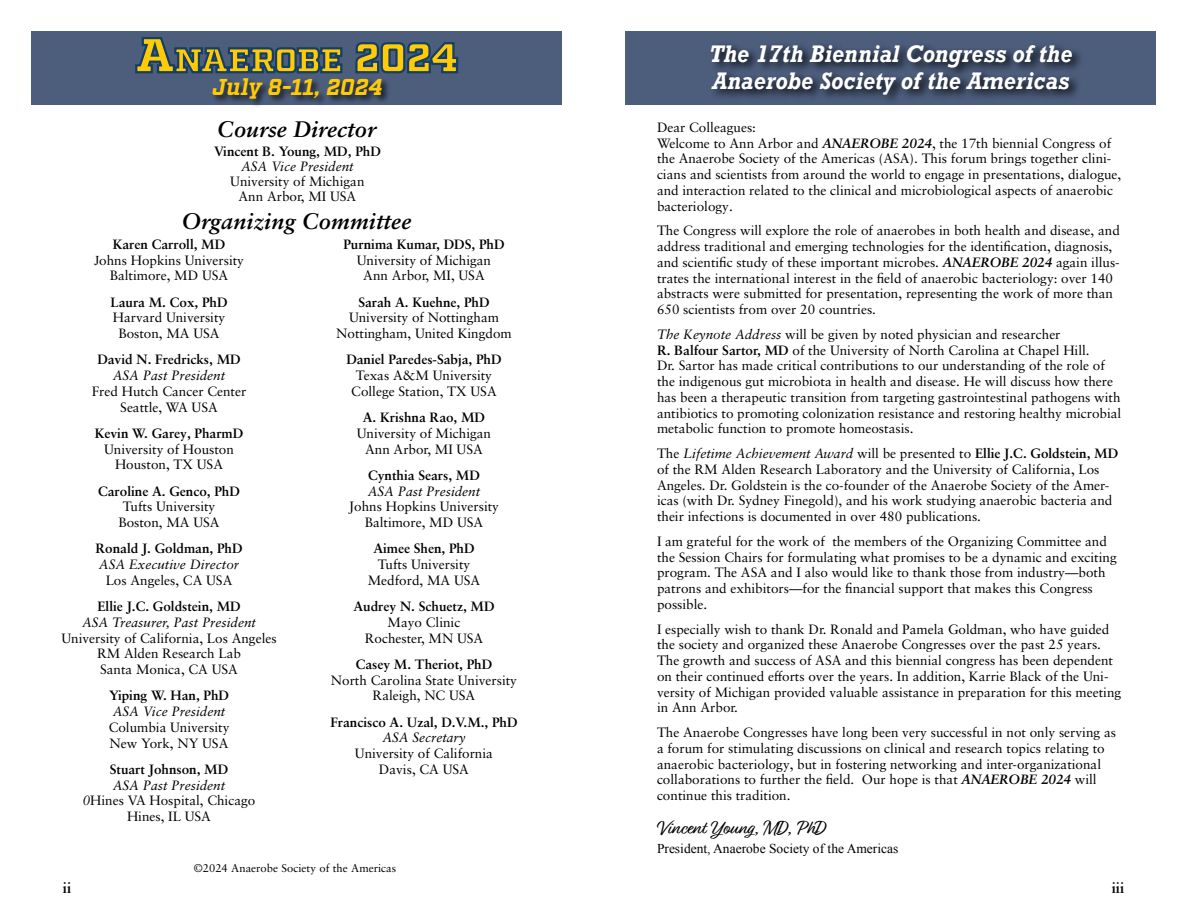
<style>
.page{position:relative;width:1188px;height:918px;background:#fff}
.page>*{position:absolute;margin:0;border:0;box-sizing:border-box;transform-origin:0 0}
.t1{font:italic 700 22.95px "Factoria";color:#ffcb05}
.t2{font:italic 700 22.5px/27px "Rockwell";letter-spacing:.02em;color:#fff;scale:.9 1}
.t3{font:italic 700 22.5px "Sabon LT Pro";letter-spacing:.005em;color:#000}
.t4{font:19.5px "Relation Two";color:#000}
.t5{font:700 15px "Sabon LT Pro";color:#000}
.t6{font:13.5px/15.8px "Sabon LT Pro";color:#000;text-align:center}
.t7{font:700 13.5px "Sabon LT Pro";color:#000}
.t8{font:italic 13.5px "Sabon LT Pro";color:#000}
.t9{font:13.5px "Times New Roman";color:#000}
.t10{font:11.25px "Sabon LT Pro";color:#000}
.s1{font-weight:700}
.s2{font-family:"Times New Roman"}
.s3{font-style:italic}
.s4{font-weight:700;font-style:italic}
</style>
<div class="page">
<div style="left:626px;top:32px;width:530px;height:73px;background:#4d5e7d"></div>
<div style="left:708px;top:41px;width:377px;height:65px;background:#000;opacity:.9"></div>
<div style="left:32px;top:32px;width:530px;height:73px;background:#4d5e7d"></div>
<div style="left:212px;top:77px;width:179px;height:31px;background:#000;opacity:.75"></div>
<svg style="left:135px;top:37px;width:324px;height:37px"></svg>
<h1 class="t1" style="left:212px;top:73px;width:171px">July 8-11, 2024</h1>
<h2 class="t3" style="left:217px;top:115px;width:160px">Course Director</h2>
<p class="t7" style="left:214px;top:142px;width:168px">Vincent B. Young, MD, PhD</p>
<p class="t8" style="left:241px;top:157px;width:114px">ASA Vice President</p>
<p class="t6" style="left:230px;top:173px;width:136px;line-height:15px">University of Michigan<br>Ann Arbor, MI USA</p>
<h2 class="t3" style="left:182px;top:207px;width:231px">Organizing Committee</h2>
<p class="t6" style="left:94px;top:236px;width:152px"><span class="s1">Karen Carroll, MD<br></span><span class="s2">J</span>ohns Hopkins University<br>Baltimore, MD USA</p>
<p class="t7" style="left:111px;top:293px;width:119px">Laura M. Cox, PhD</p>
<p class="t6" style="left:113px;top:309px;width:114px">Harvard University<br>Boston, MA USA</p>
<p class="t7" style="left:97px;top:351px;width:145px">David N. Fredricks, MD</p>
<p class="t8" style="left:113px;top:367px;width:114px">ASA Past President</p>
<p class="t6" style="left:92px;top:383px;width:156px">Fred Hutch Cancer Center<br>Seattle, WA USA</p>
<p class="t7" style="left:95px;top:425px;width:150px">Kevin W. Garey, PharmD</p>
<p class="t6" style="left:104px;top:441px;width:131px">University of Houston<br>Houston, TX USA</p>
<p class="t7" style="left:98px;top:482px;width:143px">Caroline A. Genco, PhD</p>
<p class="t6" style="left:118px;top:498px;width:103px">Tufts University<br>Boston, MA USA</p>
<p class="t7" style="left:96px;top:540px;width:149px">Ronald J. Goldman, PhD</p>
<p class="t8" style="left:99px;top:556px;width:142px">ASA Executive Director</p>
<p class="t6" style="left:106px;top:572px;width:128px">Los Angeles, CA USA</p>
<p class="t7" style="left:97px;top:598px;width:145px">Ellie J.C. Goldstein, MD</p>
<p class="t8" style="left:82px;top:614px;width:176px">ASA Treasurer, Past President</p>
<p class="t6" style="left:61px;top:630px;width:217px">University of California, Los Angeles<br>RM Alden Research Lab<br>Santa Monica, CA USA</p>
<p class="t7" style="left:109px;top:687px;width:122px">Yiping W. Han, PhD</p>
<p class="t8" style="left:113px;top:703px;width:114px">ASA Vice President</p>
<p class="t6" style="left:109px;top:719px;width:122px;text-align:left">Columbia University<br>New York, NY USA</p>
<p class="t7" style="left:110px;top:761px;width:120px">Stuart Johnson, MD</p>
<p class="t6" style="left:83px;top:777px;width:174px"><span class="s3">ASA Past President<br>0</span>Hines VA Hospital, Chicago<br>Hines, IL USA</p>
<p class="t7" style="left:343px;top:236px;width:163px">Purnima Kumar, DDS, PhD</p>
<p class="t6" style="left:357px;top:252px;width:136px">University of Michigan<br>Ann Arbor, MI, USA</p>
<p class="t7" style="left:358px;top:293px;width:133px">Sarah A. Kuehne, PhD</p>
<p class="t6" style="left:336px;top:309px;width:177px">University of Nottingham<br>Nottingham, United Kingdom</p>
<p class="t7" style="left:346px;top:351px;width:157px">Daniel Paredes-Sabja, PhD</p>
<p class="t6" style="left:351px;top:367px;width:147px">Texas A&amp;M University<br>College Station, TX USA</p>
<p class="t7" style="left:363px;top:409px;width:124px">A. Krishna Rao, MD</p>
<p class="t6" style="left:357px;top:425px;width:136px">University of Michigan<br>Ann Arbor, MI USA</p>
<p class="t7" style="left:368px;top:467px;width:113px">Cynthia Sears, MD</p>
<p class="t8" style="left:368px;top:482px;width:114px">ASA Past President</p>
<p class="t6" style="left:349px;top:498px;width:152px">Johns Hopkins University<br>Baltimore, MD USA</p>
<p class="t7" style="left:373px;top:540px;width:103px">Aimee Shen, PhD</p>
<p class="t6" style="left:368px;top:556px;width:114px">Tufts University<br>Medford, MA USA</p>
<p class="t7" style="left:354px;top:598px;width:143px">Audrey N. Schuetz, MD</p>
<p class="t6" style="left:365px;top:614px;width:120px">Mayo Clinic<br>Rochester, MN USA</p>
<p class="t7" style="left:356px;top:656px;width:138px">Casey M. Theriot, PhD</p>
<p class="t6" style="left:331px;top:672px;width:188px">North Carolina State University<br>Raleigh, NC USA</p>
<p class="t7" style="left:330px;top:713px;width:189px">Francisco A. Uzal, D.V.M., PhD</p>
<p class="t8" style="left:382px;top:729px;width:85px">ASA Secretary</p>
<p class="t6" style="left:355px;top:745px;width:140px">University of California<br>Davis, CA USA</p>
<p class="t10" style="left:194px;top:861px;width:204px">©2024 Anaerobe Society of the Americas</p>
<h2 class="t2" style="left:709px;top:40px;width:405px">The 17th Biennial Congress of the<br>Anaerobe Society of the Americas</h2>
<p class="t6" style="left:657px;top:119px;width:466px;text-align:left">Dear Colleagues:<br>Welcome to Ann Arbor and <span class="s4">ANAEROBE 2024</span>, the 17th biennial Congress of the Anaerobe Society of the Americas (ASA). This forum brings together clini&shy;cians and scientists from around the world to engage in presentations, dialogue, and interaction related to the clinical and microbiological aspects of anaerobic bacteriology.</p>
<p class="t6" style="left:657px;top:222px;width:464px;text-align:left">The Congress will explore the role of anaerobes in both health and disease, and address traditional and emerging technologies for the identification, diagnosis, and scientific study of these important microbes. <span class="s4">ANAEROBE 2024</span> again illus&shy;trates the international interest in the field of anaerobic bacteriology: over 140 abstracts were submitted for presentation, representing the work of more than 650 scientists from over 20 countries.</p>
<p class="t6" style="left:657px;top:326px;width:466px;text-align:left"><span class="s3">The Keynote Address</span> will be given by noted physician and researcher<br><span class="s1">R. Balfour Sartor, MD</span> of the University of North Carolina at Chapel Hill.<br>Dr. Sartor has made critical contributions to our understanding of the role of the indigenous gut microbiota in health and disease. He will discuss how there has been a therapeutic transition from targeting gastrointestinal pathogens with antibiotics to promoting colonization resistance and restoring healthy microbial metabolic function to promote homeostasis.</p>
<p class="t6" style="left:657px;top:445px;width:463px;text-align:left">The <span class="s3">Lifetime Achievement Award</span> will be presented to <span class="s1">Ellie J.C. Goldstein, MD </span>of the RM Alden Research Laboratory and the University of California, Los Angeles. Dr. Goldstein is the co-founder of the Anaerobe Society of the Amer&shy;icas (with Dr. Sydney Finegold), and his work studying anaerobic bacteria and their infections is documented in over 480 publications.</p>
<p class="t6" style="left:657px;top:533px;width:461px;text-align:left">I am grateful for the work of the members of the Organizing Committee and the Session Chairs for formulating what promises to be a dynamic and exciting program. The ASA and I also would like to thank those from industry—both patrons and exhibitors—for the financial support that makes this Congress possible.</p>
<p class="t6" style="left:657px;top:621px;width:466px;text-align:left">I especially wish to thank Dr. Ronald and Pamela Goldman, who have guided the society and organized these Anaerobe Congresses over the past 25 years.<br>The growth and success of ASA and this biennial congress has been dependent on their continued efforts over the years. In addition, Karrie Black of the Uni&shy;versity of Michigan provided valuable assistance in preparation for this meeting in Ann Arbor.</p>
<p class="t6" style="left:657px;top:724px;width:461px;text-align:left">The Anaerobe Congresses have long been very successful in not only serving as a forum for stimulating discussions on clinical and research topics relating to anaerobic bacteriology, but in fostering networking and inter-organizational collaborations to further the field. Our hope is that <span class="s4">ANAEROBE 2024</span> will continue this tradition.</p>
<h3 class="t4" style="left:657px;top:815px;width:169px">Vincent Young, MD, PhD</h3>
<p class="t9" style="left:657px;top:839px;width:243px">President, Anaerobe Society of the Americas</p>
<p class="t5" style="left:63px;top:879px;width:10px">ii</p>
<p class="t5" style="left:1112px;top:879px;width:14px">iii</p>
</div>
